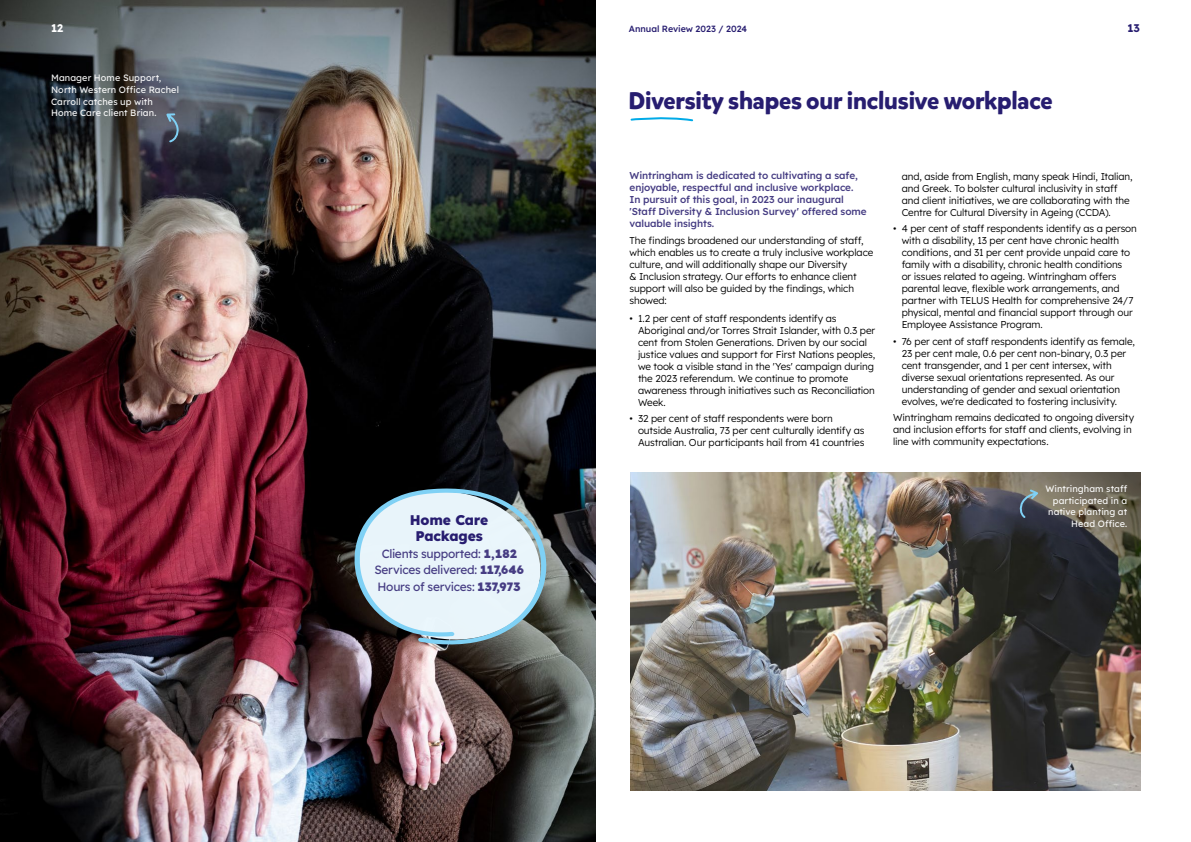
<style>
.page{position:relative;width:1191px;height:842px;background:#fff}
.page>*{position:absolute;margin:0;border:0;box-sizing:border-box;transform-origin:0 0}
.t1{font:700 24px "Mikado";letter-spacing:-.01em;color:#271d70}
.t2{font:800 14px/16px "Lexend";letter-spacing:-.015em;color:#271d70;text-align:center}
.t3{font:12px/16.8px "Lexend";letter-spacing:-.025em;color:#463d83;text-align:center}
.t4{font:700 11px "Lexend";color:#fff}
.t5{font:700 11px "Lexend";color:#271d70}
.t6{font:300 10px/12px "Lexend";letter-spacing:-.01em;color:#000}
.t7{font:500 10px/12px "Lexend";letter-spacing:-.005em;color:#463d83}
.t8{font:9.2px/11.7px "Lexend";letter-spacing:.01em;color:#fff}
.t9{font:500 9px "Lexend";letter-spacing:-.005em;color:#271d70}
.s1{font-weight:900}
</style>
<div class="page">
<img style="left:0;top:0;width:595px;height:842px">
<svg style="left:349px;top:484px;width:198px;height:163px;background:#acbac0"></svg>
<svg style="left:164px;top:112px;width:17px;height:32px"></svg>
<img style="left:630px;top:473px;width:510px;height:318px">
<svg style="left:630px;top:117px;width:64px;height:5px"></svg>
<svg style="left:1017px;top:488px;width:23px;height:32px"></svg>
<p class="t4" style="left:51px;top:19px;width:14px">12</p>
<p class="t8" style="left:51px;top:71px;width:129px">Manager Home Support,<br>North Western Office Rachel<br>Carroll catches up with<br>Home Care client Brian.</p>
<h2 class="t2" style="left:410px;top:511px;width:80px">Home Care<br>Packages</h2>
<p class="t3" style="left:374px;top:544px;width:151px">Clients supported: <span class="s1">1,182<br></span>Services delivered: <span class="s1">117,646<br></span>Hours of services: <span class="s1">137,973</span></p>
<p class="t9" style="left:629px;top:22px;width:120px">Annual Review 2023 / 2024</p>
<p class="t5" style="left:1127px;top:19px;width:14px">13</p>
<h1 class="t1" style="left:628px;top:85px;width:425px">Diversity shapes our inclusive workplace</h1>
<p class="t7" style="left:629px;top:168px;width:239px">Wintringham is dedicated to cultivating a safe, enjoyable, respectful and inclusive workplace.<br>In pursuit of this goal, in 2023 our inaugural 'Staff Diversity &amp; Inclusion Survey' offered some valuable insights.</p>
<p class="t6" style="left:629px;top:234px;width:245px">The findings broadened our understanding of staff, which enables us to create a truly inclusive workplace culture, and will additionally shape our Diversity<br>&amp; Inclusion strategy. Our efforts to enhance client support will also be guided by the findings, which showed:</p>
<p class="t6" style="left:638px;top:312px;width:239px;text-indent:-9px">• 1.2 per cent of staff respondents identify as Aboriginal and/or Torres Strait Islander, with 0.3 per cent from Stolen Generations. Driven by our social justice values and support for First Nations peoples, we took a visible stand in the 'Yes' campaign during the 2023 referendum. We continue to promote awareness through initiatives such as Reconciliation Week.</p>
<p class="t6" style="left:638px;top:412px;width:228px;text-indent:-9px">• 32 per cent of staff respondents were born outside Australia, 73 per cent culturally identify as<br>Australian. Our participants hail from 41 countries</p>
<p class="t6" style="left:901px;top:170px;width:232px">and, aside from English, many speak Hindi, Italian, and Greek. To bolster cultural inclusivity in staff and client initiatives, we are collaborating with the Centre for Cultural Diversity in Ageing (CCDA).</p>
<p class="t6" style="left:901px;top:222px;width:237px;text-indent:-9px">• 4 per cent of staff respondents identify as a person with a disability, 13 per cent have chronic health conditions, and 31 per cent provide unpaid care to family with a disability, chronic health conditions<br>or issues related to ageing. Wintringham offers parental leave, flexible work arrangements, and partner with TELUS Health for comprehensive 24/7 physical, mental and financial support through our Employee Assistance Program.</p>
<p class="t6" style="left:901px;top:334px;width:235px;text-indent:-9px">• 76 per cent of staff respondents identify as female, 23 per cent male, 0.6 per cent non-binary, 0.3 per cent transgender, and 1 per cent intersex, with diverse sexual orientations represented. As our understanding of gender and sexual orientation evolves, we're dedicated to fostering inclusivity.</p>
<p class="t6" style="left:893px;top:411px;width:242px">Wintringham remains dedicated to ongoing diversity and inclusion efforts for staff and clients, evolving in line with community expectations.</p>
<p class="t8" style="left:1045px;top:482px;width:83px;text-align:right">Wintringham staff participated in a native planting at<br>Head Office.</p>
</div>
